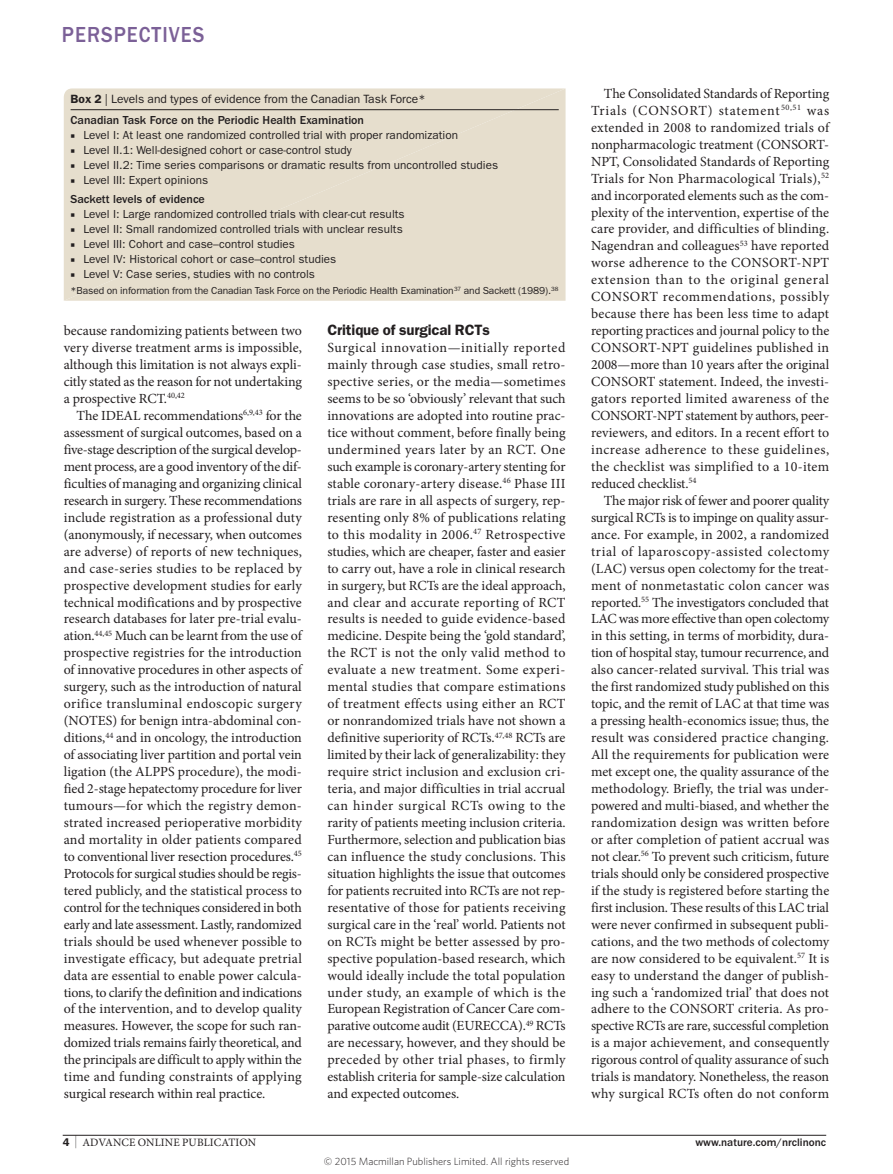
<style>
.page{position:relative;width:893px;height:1174px;background:#fff}
.page>*{position:absolute;margin:0;border:0;box-sizing:border-box;transform-origin:0 0}
.t1{font:500 22.5px "ITC Franklin Gothic Std";letter-spacing:.05em;color:#7b6097;scale:.9 1}
.Head_1{font:600 15px "ITC Franklin Gothic Std";letter-spacing:-.01em;color:#231f20}
.Body_text{font:13.95px/17px "Minion Pro";letter-spacing:.005em;color:#231f20;text-align:justify}
.Body_first{font:13.95px/17px "Minion Pro";letter-spacing:-.005em;color:#231f20;text-align:justify}
.Box_subhead{font:500 12px "ITC Franklin Gothic Std";color:#231f20}
.Box_title{font:12px "ITC Franklin Gothic Std";color:#231f20}
.t2{font:11.7px "ITC Franklin Gothic Std";color:#231f20}
.t3{font:11.25px "Minion Pro";letter-spacing:.01em;color:#231f20}
.t4{font:500 11.25px "ITC Franklin Gothic Std";color:#231f20}
.t5{font:300 10.5px "Whitney";color:#231f20}
.Box_footnote{font:10.2px "ITC Franklin Gothic Std";letter-spacing:-.01em;color:#231f20}
.s1{font-weight:600}
.s2{font-family:"Minion Pro"}
.s3{font-family:"ITC Franklin Gothic Std";font-weight:600}
.s4{font-size:12.9px}
</style>
<div class="page">
<hr style="left:63px;top:1135px;width:763px;height:1px;background:#231f20">
<div style="left:64px;top:88px;width:502px;height:213px;background:#e6decd"></div>
<hr style="left:71px;top:109px;width:488px;height:1px;background:#231f20">
<h1 class="t1" style="left:62px;top:22px;width:160px">PERSPECTIVES</h1>
<p class="Box_title" style="left:71px;top:92px;width:356px"><span class="s1">Box 2</span> | Levels and types of evidence from the Canadian Task Force*</p>
<p class="Box_subhead" style="left:71px;top:113px;width:295px">Canadian Task Force on the Periodic Health Examination</p>
<p class="t2" style="left:71px;top:128px;width:389px"><span class="s2">■</span> Level I: At least one randomized controlled trial with proper randomization</p>
<p class="t2" style="left:71px;top:143px;width:283px"><span class="s2">■</span> Level II.1: Well-designed cohort or case-control study</p>
<p class="t2" style="left:71px;top:158px;width:429px"><span class="s2">■</span> Level II.2: Time series comparisons or dramatic results from uncontrolled studies</p>
<p class="t2" style="left:71px;top:173px;width:139px"><span class="s2">■</span> Level III: Expert opinions</p>
<p class="Box_subhead" style="left:71px;top:192px;width:136px">Sackett levels of evidence</p>
<p class="t2" style="left:71px;top:207px;width:336px"><span class="s2">■</span> Level I: Large randomized controlled trials with clear-cut results</p>
<p class="t2" style="left:71px;top:222px;width:334px"><span class="s2">■</span> Level II: Small randomized controlled trials with unclear results</p>
<p class="t2" style="left:71px;top:237px;width:226px"><span class="s2">■</span> Level III: Cohort and case–control studies</p>
<p class="t2" style="left:71px;top:252px;width:267px"><span class="s2">■</span> Level IV: Historical cohort or case–control studies</p>
<p class="t2" style="left:71px;top:267px;width:246px"><span class="s2">■</span> Level V: Case series, studies with no controls</p>
<p class="Box_footnote" style="left:71px;top:285px;width:489px">*Based on information from the Canadian Task Force on the Periodic Health Examination<sup>37</sup> and Sackett (1989).<sup>38</sup></p>
<p class="Body_first" style="left:64px;top:322px;width:240px">because randomizing patients between two very diverse treatment arms is impossible, although this limitation is not always expli&shy;citly stated as the reason for not undertaking a prospective RCT.<sup>40,42</sup></p>
<p class="Body_text" style="left:64px;top:407px;width:240px;text-indent:13px">The IDEAL recommendations<sup>6,9,43</sup> for the assessment of surgical outcomes, based on a five-stage description of the surgical develop&shy;ment process, are a good inventory of the dif&shy;ficulties of managing and organizing clinical research in surgery. These recommendations include registration as a professional duty (anonymously, if necessary, when outcomes are adverse) of reports of new techniques, and case-series studies to be replaced by prospective development studies for early technical modifications and by prospective research databases for later pre-trial evalu&shy;ation.<sup>44,45</sup> Much can be learnt from the use of prospective registries for the introduction of innovative procedures in other aspects of surgery, such as the introduction of natural orifice transluminal endoscopic surgery (NOTES) for benign intra-abdominal con&shy;ditions,<sup>44</sup> and in oncology, the introduction of associating liver partition and portal vein ligation (the ALPPS procedure), the modi&shy;fied 2‑stage hepatectomy procedure for liver tumours—for which the registry demon&shy;strated increased perioperative morbidity and mortality in older patients compared to conventional liver resection procedures.<sup>45<br></sup>Protocols for surgical studies should be regis&shy;tered publicly, and the statistical process to control for the techniques considered in both early and late assessment. Lastly, randomized trials should be used whenever possible to investigate efficacy, but adequate pretrial data are essential to enable power calcula&shy;tions, to clarify the definition and indications of the intervention, and to develop quality measures. However, the scope for such ran&shy;domized trials remains fairly theoretical, and the principals are difficult to apply within the time and funding constraints of applying surgical research within real practice.</p>
<p class="Head_1" style="left:327px;top:321px;width:164px">Critique of surgical RCTs</p>
<p class="Body_first" style="left:327px;top:339px;width:240px">Surgical innovation—initially reported mainly through case studies, small retro&shy;spective series, or the media—sometimes seems to be so ‘obviously’ relevant that such innovations are adopted into routine prac&shy;tice without comment, before finally being undermined years later by an RCT. One such example is coronary-artery stenting for stable coronary-artery disease.<sup>46</sup> Phase III trials are rare in all aspects of surgery, rep&shy;resenting only 8% of publications relating to this modality in 2006.<sup>47</sup> Retrospective studies, which are cheaper, faster and easier to carry out, have a role in clinical research in surgery, but RCTs are the ideal approach, and clear and accurate reporting of RCT results is needed to guide evidence-based medicine. Despite being the ‘gold standard’, the RCT is not the only valid method to evaluate a new treatment. Some experi&shy;mental studies that compare estimations of treatment effects using either an RCT or nonrandomized trials have not shown a definitive superiority of RCTs.<sup>47,48</sup> RCTs are limited by their lack of generalizability: they require strict inclusion and exclusion cri&shy;teria, and major difficulties in trial accrual can hinder surgical RCTs owing to the rarity of patients meeting inclusion criteria.<br>Furthermore, selection and publication bias can influence the study conclusions. This situation highlights the issue that outcomes for patients recruited into RCTs are not rep&shy;resentative of those for patients receiving surgical care in the ‘real’ world. Patients not on RCTs might be better assessed by pro&shy;spective population-based research, which would ideally include the total population under study, an example of which is the European Registration of Cancer Care com&shy;parative outcome audit (EURECCA).<sup>49</sup> RCTs are necessary, however, and they should be preceded by other trial phases, to firmly establish criteria for sample‑size calculation and expected outcomes.</p>
<p class="Body_text" style="left:591px;top:85px;width:240px;text-align:left;text-indent:13px">The Consolidated Standards of Reporting Trials (CONSORT) statement<sup>50,51</sup> was extended in 2008 to randomized trials of nonpharmacologic treatment (CONSORT-NPT, Consolidated Standards of Reporting Trials for Non Pharmacological Trials),<sup>52 </sup>and incorporated elements such as the com&shy;plexity of the intervention, expertise of the care provider, and difficulties of blinding.<br>Nagendran and colleagues<sup>53</sup> have reported worse adherence to the CONSORT-NPT extension than to the original general CONSORT recommendations, possibly because there has been less time to adapt reporting practices and journal policy to the CONSORT-NPT guidelines published in 2008—more than 10 years after the original CONSORT statement. Indeed, the investi&shy;gators reported limited awareness of the CONSORT-NPT statement by authors, peer&shy;reviewers, and editors. In a recent effort to increase adherence to these guidelines, the checklist was simplified to a 10-item reduced checklist.<sup>54</sup></p>
<p class="Body_text" style="left:591px;top:492px;width:240px;text-indent:13px">The major risk of fewer and poorer quality surgical RCTs is to impinge on quality assur&shy;ance. For example, in 2002, a randomized trial of laparoscopy-assisted colectomy (LAC) versus open colectomy for the treat&shy;ment of nonmetastatic colon cancer was reported.<sup>55</sup> The investigators concluded that LAC was more effective than open colectomy in this setting, in terms of morbidity, dura&shy;tion of hospital stay, tumour recurrence, and also cancer-related survival. This trial was the first randomized study published on this topic, and the remit of LAC at that time was a pressing health-economics issue; thus, the result was considered practice changing.<br>All the requirements for publication were met except one, the quality assurance of the methodology. Briefly, the trial was under&shy;powered and multi-biased, and whether the randomization design was written before or after completion of patient accrual was not clear.<sup>56</sup> To prevent such criticism, future trials should only be considered prospective if the study is registered before starting the first inclusion. These results of this LAC trial were never confirmed in subsequent publi&shy;cations, and the two methods of colectomy are now considered to be equivalent.<sup>57</sup> It is easy to understand the danger of publish&shy;ing such a ‘randomized trial’ that does not adhere to the CONSORT criteria. As pro&shy;spective RCTs are rare, successful completion is a major achievement, and consequently rigorous control of quality assurance of such trials is mandatory. Nonetheless, the reason why surgical RCTs often do not conform</p>
<p class="t3" style="left:63px;top:1134px;width:195px"><span class="s3">4</span> <span class="s4">|</span> ADVANCE ONLINE PUBLICATION</p>
<p class="t4" style="left:695px;top:1136px;width:132px">www.nature.com/nrclinonc</p>
<p class="t5" style="left:324px;top:1154px;width:247px">© 2015 Macmillan Publishers Limited. All rights reserved</p>
</div>
